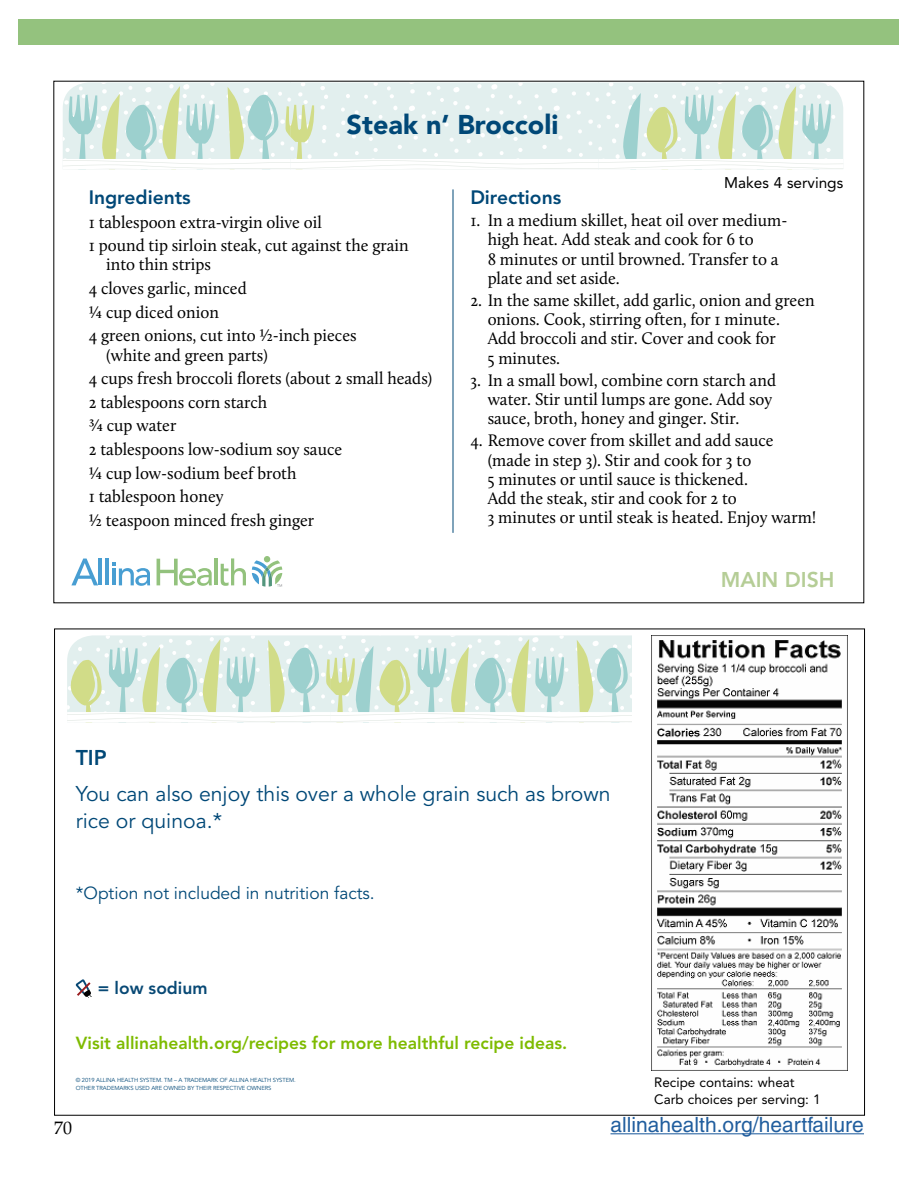
<style>
.page{position:relative;width:918px;height:1188px;background:#fff}
.page>*{position:absolute;margin:0;border:0;box-sizing:border-box;transform-origin:0 0}
.t1{font:900 27px "Avenir LT Std";color:#004877}
.t2{font:21.3px/27px "Avenir LT Std";color:#004877}
.t3{font:800 21.3px "Avenir LT Std";color:#004877}
.t4{font:800 21.15px "Avenir LT Std";color:#b5cd96}
.t5{font:21px "Helvetica";color:#215e9e}
.t6{font:800 19.2px "Avenir LT Std";color:#004877}
.t7{font:18px "Palatino";color:#000}
.t8{font:17.4px/19.2px "Calluna";color:#000}
.t9{font:800 17.4px "Avenir LT Std";color:#7ebb00}
.t10{font:17.4px "Avenir LT Std";color:#004877}
.t11{font:800 17.4px "Avenir LT Std";color:#084975}
.t12{font:15.45px "Avenir LT Std";color:#000}
.t13{font:13.5px/17.4px "Avenir LT Std";color:#000}
.t14{font:5.85px/7.6px "Avenir LT Std";letter-spacing:-.01em;color:#004877}
</style>
<div class="page">
<div style="left:19px;top:19px;width:880px;height:26px;background:#94c27e"></div>
<svg style="left:63px;top:83px;width:780px;height:87px"></svg>
<svg style="left:252px;top:556px;width:30px;height:31px"></svg>
<hr style="left:99px;top:558px;width:3px;height:27px;background:#489ed2">
<hr style="left:106px;top:558px;width:3px;height:27px;background:#489ed2">
<hr style="left:214px;top:558px;width:4px;height:27px;background:#93c27d">
<svg style="left:221px;top:558px;width:25px;height:28px"></svg>
<svg style="left:112px;top:562px;width:38px;height:24px"></svg>
<svg style="left:71px;top:559px;width:27px;height:26px"></svg>
<svg style="left:157px;top:559px;width:55px;height:27px"></svg>
<hr style="left:453px;top:189px;width:1px;height:344px;background:#004877">
<svg style="left:67px;top:635px;width:565px;height:88px;background:#d8e9dc"></svg>
<svg style="left:76px;top:979px;width:16px;height:19px"></svg>
<img style="left:651px;top:635px;width:196px;height:435px">
<hr style="left:611px;top:1133px;width:253px;height:1px;background:#215e9e">
<h1 class="t1" style="left:347px;top:109px;width:213px">Steak n’ Broccoli</h1>
<p class="t6" style="left:89px;top:186px;width:104px">Ingredients</p>
<p class="t8" style="left:89px;top:210px;width:322px;line-height:23.5px">1 tablespoon extra-virgin olive oil<br>1 pound tip sirloin steak, cut against the grain</p>
<p class="t8" style="left:89px;top:253px;width:269px;line-height:23.5px;text-indent:17px">into thin strips<br>4 cloves garlic, minced<br>1/4 cup diced onion<br>4 green onions, cut into 1/2-inch pieces</p>
<p class="t8" style="left:89px;top:343px;width:345px;line-height:23.5px;text-indent:17px">(white and green parts)<br>4 cups fresh broccoli florets (about 2 small heads)<br>2 tablespoons corn starch<br>3/4 cup water<br>2 tablespoons low-sodium soy sauce<br>1/4 cup low-sodium beef broth<br>1 tablespoon honey<br>1/2 teaspoon minced fresh ginger</p>
<p class="t12" style="left:724px;top:173px;width:121px">Makes 4 servings</p>
<p class="t6" style="left:470px;top:186px;width:93px">Directions</p>
<p class="t8" style="left:488px;top:210px;width:301px;text-indent:-17px">1. In a medium skillet, heat oil over medium&shy;high heat. Add steak and cook for 6 to<br>8 minutes or until browned. Transfer to a plate and set aside.</p>
<p class="t8" style="left:488px;top:290px;width:329px;text-indent:-17px">2. In the same skillet, add garlic, onion and green onions. Cook, stirring often, for 1 minute.<br>Add broccoli and stir. Cover and cook for<br>5 minutes.</p>
<p class="t8" style="left:488px;top:370px;width:290px;text-indent:-17px">3. In a small bowl, combine corn starch and water. Stir until lumps are gone. Add soy sauce, broth, honey and ginger. Stir.</p>
<p class="t8" style="left:488px;top:431px;width:330px;text-indent:-17px">4. Remove cover from skillet and add sauce (made in step 3). Stir and cook for 3 to<br>5 minutes or until sauce is thickened.<br>Add the steak, stir and cook for 2 to<br>3 minutes or until steak is heated. Enjoy warm!</p>
<p class="t4" style="left:721px;top:567px;width:115px">MAIN DISH</p>
<p class="t3" style="left:76px;top:745px;width:33px">TIP</p>
<p class="t2" style="left:76px;top:780px;width:536px">You can also enjoy this over a whole grain such as brown rice or quinoa.*</p>
<p class="t10" style="left:76px;top:883px;width:300px">*Option not included in nutrition facts.</p>
<p class="t11" style="left:98px;top:977px;width:111px">= low sodium</p>
<p class="t9" style="left:76px;top:1032px;width:493px">Visit allinahealth.org/recipes for more healthful recipe ideas.</p>
<p class="t14" style="left:76px;top:1077px;width:222px">© 2019 ALLINA HEALTH SYSTEM. TM – A TRADEMARK OF ALLINA HEALTH SYSTEM.<br>OTHER TRADEMARKS USED ARE OWNED BY THEIR RESPECTIVE OWNERS</p>
<p class="t13" style="left:654px;top:1074px;width:168px">Recipe contains: wheat<br>Carb choices per serving: 1</p>
<p class="t7" style="left:54px;top:1117px;width:19px">70</p>
<p class="t5" style="left:611px;top:1112px;width:255px">allinahealth.org/heartfailure</p>
</div>
